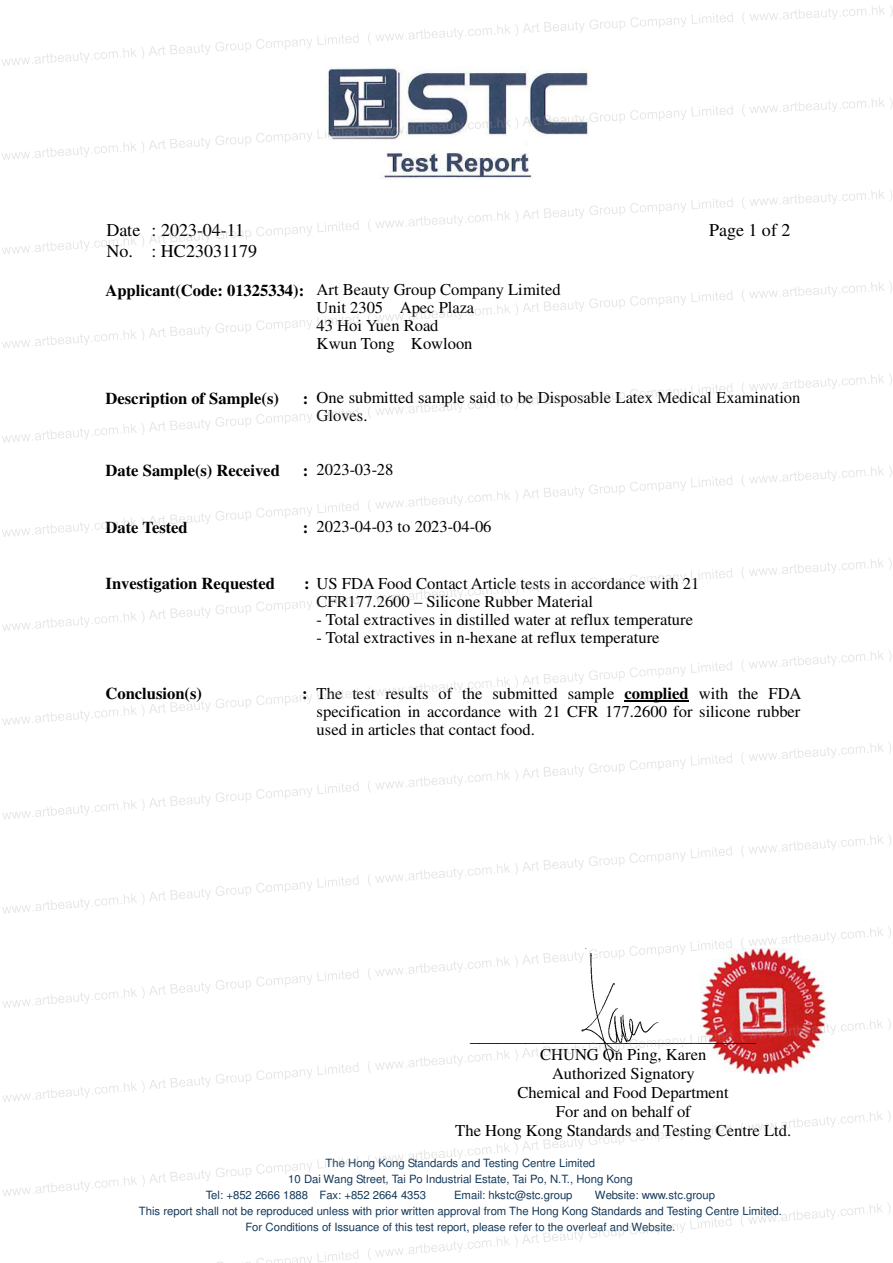
<style>
.page{position:relative;width:893px;height:1263px;background:#fff}
.page>*{position:absolute;margin:0;border:0;box-sizing:border-box;transform-origin:0 0}
.t1{font:18px "Times";color:#000}
.t2{font:16.5px/18px "Times";color:#000}
.t3{font:700 16.5px "Times";color:#000}
.t4{font:16.5px "Helvetica";color:#000}
.t5{font:11.4px "Helvetica";color:#133859}
.s1{font-weight:700}
</style>
<div class="page">
<img style="left:1px;top:5px;width:891px;height:1258px">
<p class="t1" style="left:106px;top:224px;width:139px">Date : 2023-04-11</p>
<p class="t1" style="left:709px;top:224px;width:83px">Page 1 of 2</p>
<p class="t1" style="left:106px;top:244px;width:152px">No. : HC23031179</p>
<p class="t2" style="left:316px;top:282px;width:246px;text-indent:-211px"><span class="s1">Applicant(Code: 01325334):</span> Art Beauty Group Company Limited<br>Unit 2305 Apec Plaza<br>43 Hoi Yuen Road<br>Kwun Tong Kowloon</p>
<p class="t3" style="left:105px;top:392px;width:175px">Description of Sample(s)</p>
<p class="t2" style="left:316px;top:390px;width:485px;text-indent:-14px"><span class="s1">:</span> One submitted sample said to be Disposable Latex Medical Examination<br>Gloves.</p>
<p class="t3" style="left:105px;top:464px;width:176px">Date Sample(s) Received</p>
<p class="t2" style="left:303px;top:462px;width:92px"><span class="s1">:</span> 2023-03-28</p>
<p class="t3" style="left:105px;top:521px;width:84px">Date Tested</p>
<p class="t2" style="left:303px;top:519px;width:190px"><span class="s1">:</span> 2023-04-03 to 2023-04-06</p>
<p class="t3" style="left:105px;top:578px;width:171px">Investigation Requested</p>
<p class="t2" style="left:316px;top:576px;width:384px;text-indent:-13px"><span class="s1">:</span> US FDA Food Contact Article tests in accordance with 21<br>CFR177.2600 – Silicone Rubber Material</p>
<p class="t2" style="left:316px;top:612px;width:378px">- Total extractives in distilled water at reflux temperature</p>
<p class="t2" style="left:316px;top:630px;width:344px">- Total extractives in n-hexane at reflux temperature</p>
<p class="t3" style="left:105px;top:688px;width:98px">Conclusion(s)</p>
<p class="t2" style="left:316px;top:686px;width:486px;text-align:justify;text-indent:-14px"><span class="s1">:</span> The test results of the submitted sample <span class="s1">complied</span> with the FDA specification in accordance with 21 CFR 177.2600 for silicone rubber used in articles that contact food.</p>
<p class="t4" style="left:470px;top:1029px;width:286px">_______________________________</p>
<p class="t2" style="left:455px;top:1047px;width:337px;line-height:18.9px;text-align:center">CHUNG On Ping, Karen<br>Authorized Signatory<br>Chemical and Food Department<br>For and on behalf of<br>The Hong Kong Standards and Testing Centre Ltd.</p>
<p class="t5" style="left:325px;top:1159px;width:271px">The Hong Kong Standards and Testing Centre Limited</p>
<p class="t5" style="left:288px;top:1175px;width:346px">10 Dai Wang Street, Tai Po Industrial Estate, Tai Po, N.T., Hong Kong</p>
<p class="t5" style="left:206px;top:1191px;width:222px">Tel: +852 2666 1888 Fax: +852 2664 4353</p>
<p class="t5" style="left:454px;top:1191px;width:120px">Email: hkstc@stc.group</p>
<p class="t5" style="left:595px;top:1191px;width:122px">Website: www.stc.group</p>
<p class="t5" style="left:139px;top:1207px;width:644px">This report shall not be reproduced unless with prior written approval from The Hong Kong Standards and Testing Centre Limited.</p>
<p class="t5" style="left:245px;top:1223px;width:431px">For Conditions of Issuance of this test report, please refer to the overleaf and Website.</p>
</div>
